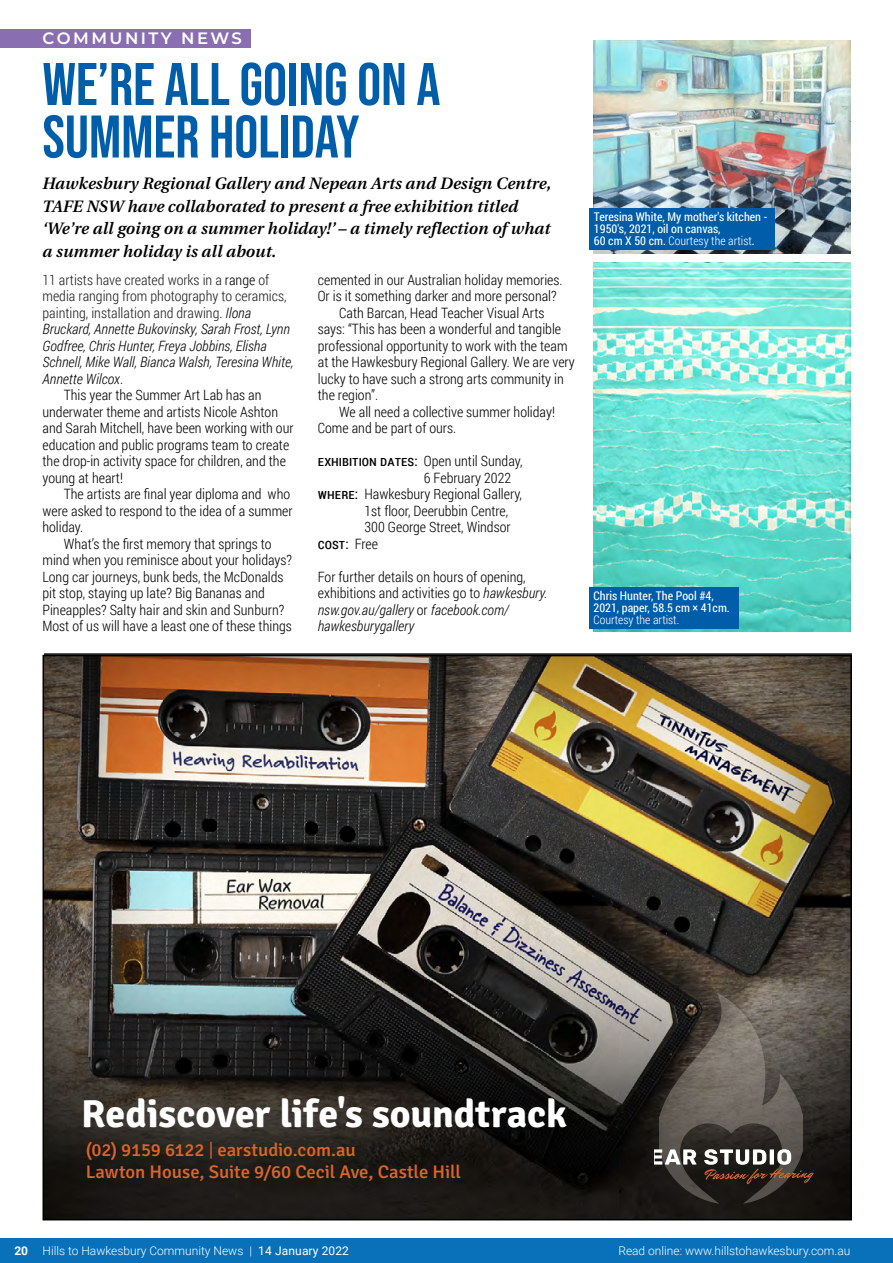
<style>
.page{position:relative;width:893px;height:1263px;background:#fff}
.page>*{position:absolute;margin:0;border:0;box-sizing:border-box;transform-origin:0 0}
.t1{font:60px/52.5px "Bebas Neue";color:#005daa}
.t2{font:300 38.85px "Signika";color:#fff}
.t3{font:300 18.3px/21.9px "Signika";letter-spacing:-.005em;color:#da6529}
.t4{font:italic 600 16.5px/22.5px "Utopia";letter-spacing:.01em;color:#000}
.t5{font:600 16.5px "Montserrat";letter-spacing:.15em;color:#fff}
.t6{font:300 14.25px/16.5px "Roboto Condensed";color:#000}
.t7{font:italic 300 14.25px "Roboto Condensed";color:#000}
.t8{font:300 14.25px "Roboto Condensed";color:#212121}
.t9{font:14.25px "Roboto Condensed";color:#000}
.t10{font:12px/12px "Roboto Condensed";color:#fff}
.t11{font:300 12px "Roboto";color:#fff}
.t12{font:300 12px "Roboto Condensed";color:#fff}
.s1{color:#000}
.s2{font-style:italic;color:#000}
.s3{font-style:normal}
.s4{font-weight:300}
.s5{font-weight:400}
.s6{font-style:italic}
.s7{font-weight:700}
</style>
<div class="page">
<hr style="left:44px;top:653px;width:808px;height:2px;background:#000">
<img style="left:593px;top:263px;width:257px;height:368px">
<img style="left:593px;top:41px;width:257px;height:213px">
<div style="left:589px;top:208px;width:186px;height:42px;background:#005daa"></div>
<div style="left:589px;top:587px;width:150px;height:41px;background:#005daa"></div>
<img style="left:46px;top:658px;width:803px;height:559px">
<svg style="left:654px;top:992px;width:160px;height:212px;background:#554f49"></svg>
<div style="left:0;top:1238px;width:893px;height:25px;background:#0871b9"></div>
<div style="left:0;top:29px;width:251px;height:18px;background:#896eb1"></div>
<p class="t5" style="left:43px;top:26px;width:201px">COMMUNITY NEWS</p>
<h1 class="t1" style="left:43px;top:57px;width:399px">WE’RE ALL GOING ON A<br>SUMMER HOLIDAY</h1>
<p class="t4" style="left:43px;top:173px;width:510px">Hawkesbury Regional Gallery and Nepean Arts and Design Centre, TAFE NSW have collaborated to present a free exhibition titled ‘We’re all going on a summer holiday!’ – a timely reflection of what a summer holiday is all about.</p>
<p class="t8" style="left:43px;top:270px;width:228px">11 artists have created works in a <span class="s1">range</span> of</p>
<p class="t8" style="left:43px;top:286px;width:246px">media ranging from photography to ceramics,</p>
<p class="t8" style="left:43px;top:303px;width:210px">painting, installation and drawing. <span class="s2">Ilona</span></p>
<p class="t7" style="left:43px;top:319px;width:249px">Bruckard, Annette Bukovinsky, Sarah Frost, Lynn</p>
<p class="t7" style="left:43px;top:336px;width:226px">Godfree, Chris Hunter, Freya Jobbins, Elisha</p>
<p class="t7" style="left:43px;top:352px;width:253px">Schnell, Mike Wall, Bianca Walsh, Teresina White,</p>
<p class="t7" style="left:43px;top:369px;width:82px">Annette Wilcox<span class="s3">.</span></p>
<p class="t6" style="left:64px;top:386px;width:199px">This year the Summer Art Lab has an</p>
<p class="t6" style="left:43px;top:403px;width:237px">underwater theme and artists Nicole Ashton</p>
<p class="t6" style="left:43px;top:419px;width:253px">and Sarah Mitchell, have been working with our</p>
<p class="t6" style="left:43px;top:436px;width:248px">education and public programs team to create</p>
<p class="t6" style="left:43px;top:452px;width:245px">the drop-in activity space for children, and the</p>
<p class="t6" style="left:43px;top:469px;width:82px">young at heart!</p>
<p class="t6" style="left:64px;top:485px;width:228px">The artists are final year diploma and who</p>
<p class="t6" style="left:43px;top:502px;width:252px">were asked to respond to the idea of a summer</p>
<p class="t6" style="left:43px;top:518px;width:42px">holiday.</p>
<p class="t6" style="left:64px;top:535px;width:209px">What’s the first memory that springs to</p>
<p class="t6" style="left:43px;top:551px;width:251px">mind when you reminisce about your holidays?</p>
<p class="t6" style="left:43px;top:568px;width:243px">Long car journeys, bunk beds, the McDonalds</p>
<p class="t6" style="left:43px;top:584px;width:224px">pit stop, staying up late? Big Bananas and</p>
<p class="t6" style="left:43px;top:601px;width:243px">Pineapples? Salty hair and skin and Sunburn?</p>
<p class="t6" style="left:43px;top:617px;width:251px">Most of us will have a least one of these things</p>
<p class="t6" style="left:318px;top:271px;width:246px">cemented in our Australian holiday memories.</p>
<p class="t6" style="left:318px;top:287px;width:240px">Or is it something darker and more personal?</p>
<p class="t6" style="left:339px;top:304px;width:207px">Cath Barcan, Head Teacher Visual Arts</p>
<p class="t6" style="left:318px;top:320px;width:245px">says: “This has been a wonderful and tangible</p>
<p class="t6" style="left:318px;top:337px;width:251px">professional opportunity to work with the team</p>
<p class="t6" style="left:318px;top:353px;width:259px">at the Hawkesbury Regional Gallery. We are very</p>
<p class="t6" style="left:318px;top:370px;width:248px">lucky to have such a strong arts community in</p>
<p class="t6" style="left:318px;top:386px;width:62px">the region”.</p>
<p class="t6" style="left:339px;top:403px;width:217px">We all need a collective summer holiday!</p>
<p class="t6" style="left:318px;top:419px;width:140px">Come and be part of ours.</p>
<p class="t9" style="left:318px;top:451px;width:206px">exhibition dates: <span class="s4">Open until Sunday,</span></p>
<p class="t6" style="left:424px;top:469px;width:89px">6 February 2022</p>
<p class="t6" style="left:318px;top:485px;width:206px"><span class="s5">where:</span> Hawkesbury Regional Gallery,</p>
<p class="t6" style="left:364px;top:502px;width:145px">1st floor, Deerubbin Centre,</p>
<p class="t6" style="left:364px;top:518px;width:148px">300 George Street, Windsor</p>
<p class="t9" style="left:318px;top:534px;width:62px">cost: <span class="s4">Free</span></p>
<p class="t6" style="left:318px;top:568px;width:231px">For further details on hours of opening, exhibitions and activities go to <span class="s6">hawkesbury. nsw.gov.au/gallery</span> or <span class="s6">facebook.com/ hawkesburygallery</span></p>
<p class="t10" style="left:594px;top:210px;width:175px">Teresina White, My mother's kitchen -<br>1950's, 2021, oil on canvas,<br>60 cm X 50 cm. <span class="s4">Courtesy the artist</span>.</p>
<p class="t10" style="left:593px;top:589px;width:138px">Chris Hunter, The Pool #4,<br>2021, paper, 58.5 cm × 41cm.</p>
<p class="t12" style="left:593px;top:611px;width:87px">Courtesy the artist.</p>
<h2 class="t2" style="left:81px;top:1086px;width:487px">Rediscover life's soundtrack</h2>
<p class="t3" style="left:86px;top:1137px;width:377px">(02) 9159 6122 | earstudio.com.au<br>Lawton House, Suite 9/60 Cecil Ave, Castle Hill</p>
<p class="t11" style="left:14px;top:1242px;width:336px"><span class="s7">20</span> Hills to Hawkesbury Community News | <span class="s5">14 January 2022</span></p>
<p class="t11" style="left:618px;top:1242px;width:234px">Read online: www.hillstohawkesbury.com.au</p>
</div>
